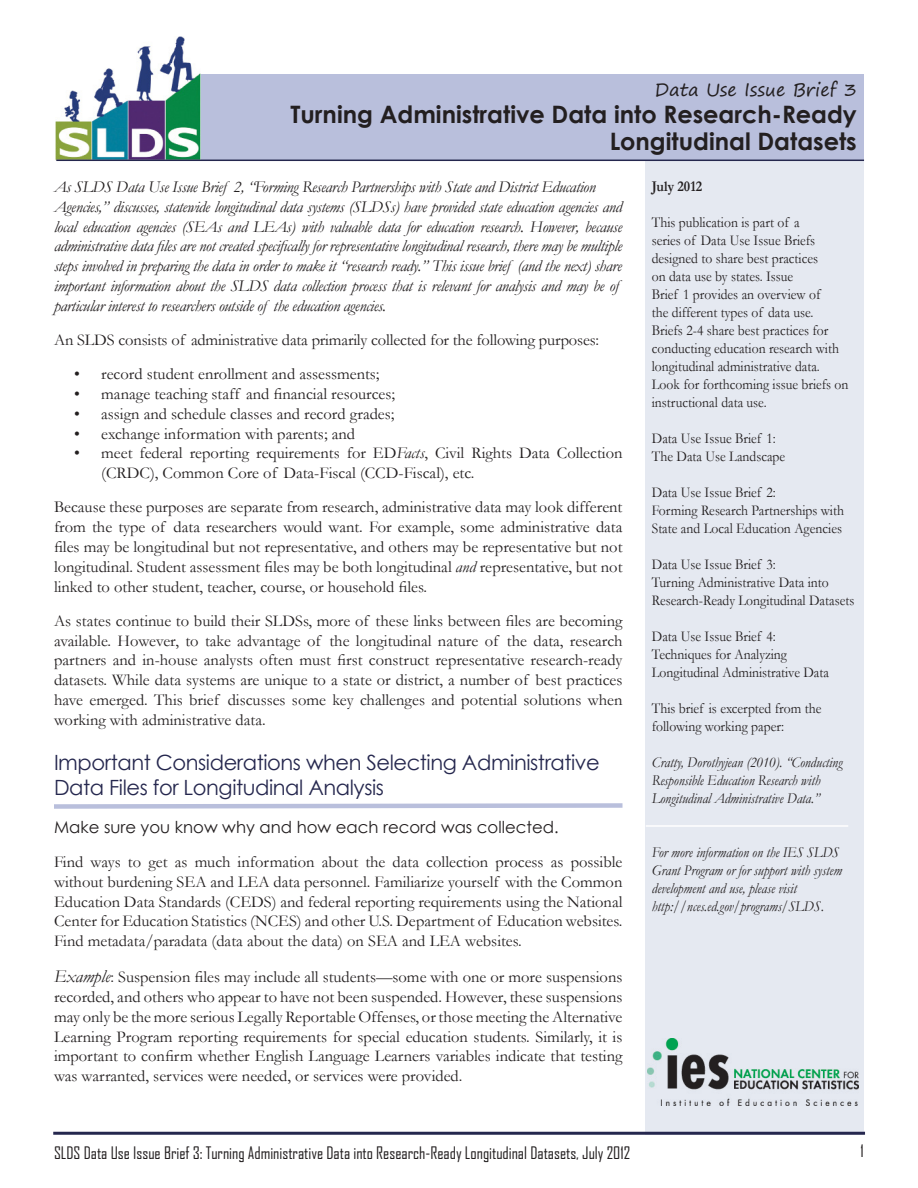
<style>
.page{position:relative;width:918px;height:1188px;background:#fff}
.page>*{position:absolute;margin:0;border:0;box-sizing:border-box;transform-origin:0 0}
.t1{font:700 24px "Century Gothic";color:#231f20}
.t2{font:21px/25.2px "Century Gothic";letter-spacing:-.02em;color:#25274e}
.t3{font:18px "Segoe Print";color:#231f20}
.t4{font:16.5px/19.8px "Garamond";color:#231f20;text-align:justify}
.t5{font:italic 16.5px/19.8px "Garamond";letter-spacing:-.02em;color:#231f20}
.t6{font:16.5px "Agency FB";color:#231f20}
.t7{font:16.5px "Century Gothic";color:#231f20}
.t8{font:15px/18px "Garamond";color:#231f20;scale:.91 1}
.t9{font:italic 15px/18px "Garamond";color:#231f20;scale:.91 1}
.t10{font:700 15px "Garamond";color:#231f20;scale:.91 1}
.s1{font-style:italic}
.s2{font-style:italic;font-size:18px}
</style>
<div class="page">
<div style="left:646px;top:152px;width:218px;height:983px;background:#e5e9f1"></div>
<div style="left:90px;top:74px;width:774px;height:86px;background:#b9bfdc"></div>
<img style="left:56px;top:37px;width:145px;height:123px">
<hr style="left:646px;top:825px;width:202px;height:2px;background:#fff">
<hr style="left:56px;top:160px;width:808px;height:1px;background:#25274e">
<hr style="left:53px;top:1132px;width:812px;height:3px;background:#25274e">
<img style="left:647px;top:1039px;width:212px;height:66px">
<svg style="left:54px;top:803px;width:569px;height:6px"></svg>
<p class="t3" style="left:655px;top:74px;width:203px">Data Use Issue Brief 3</p>
<p class="t1" style="left:290px;top:100px;width:568px">Turning Administrative Data into Research-Ready</p>
<p class="t1" style="left:610px;top:127px;width:249px">Longitudinal Datasets</p>
<p class="t10" style="left:652px;top:178px;width:57px">July 2012</p>
<p class="t8" style="left:652px;top:213px;width:218px">This publication is part of a<br>series of Data Use Issue Briefs designed to share best practices<br>on data use by states. Issue<br>Brief 1 provides an overview of<br>the different types of data use.<br>Briefs 2-4 share best practices for conducting education research with longitudinal administrative data.<br>Look for forthcoming issue briefs on instructional data use.</p>
<p class="t8" style="left:652px;top:429px;width:138px">Data Use Issue Brief 1:</p>
<p class="t8" style="left:652px;top:447px;width:148px">The Data Use Landscape</p>
<p class="t8" style="left:652px;top:483px;width:138px">Data Use Issue Brief 2:</p>
<p class="t8" style="left:652px;top:501px;width:213px">Forming Research Partnerships with<br>State and Local Education Agencies</p>
<p class="t8" style="left:652px;top:555px;width:138px">Data Use Issue Brief 3:</p>
<p class="t8" style="left:652px;top:573px;width:224px">Turning Administrative Data into<br>Research-Ready Longitudinal Datasets</p>
<p class="t8" style="left:652px;top:627px;width:138px">Data Use Issue Brief 4:</p>
<p class="t8" style="left:652px;top:645px;width:196px">Techniques for Analyzing<br>Longitudinal Administrative Data</p>
<p class="t8" style="left:652px;top:699px;width:188px">This brief is excerpted from the following working paper:</p>
<p class="t9" style="left:652px;top:753px;width:211px">Cratty, Dorothyjean (2010). “Conducting<br>Responsible Education Research with<br>Longitudinal Administrative Data.”</p>
<p class="t5" style="left:54px;top:177px;width:543px">As SLDS Data Use Issue Brief 2, “Forming Research Partnerships with State and District Education</p>
<p class="t5" style="left:54px;top:197px;width:570px">Agencies,” discusses, statewide longitudinal data systems (SLDSs) have provided state education agencies and local education agencies (SEAs and LEAs) with valuable data for education research. However, because administrative data files are not created specifically for representative longitudinal research, there may be multiple steps involved in preparing the data in order to make it “research ready.” This issue brief (and the next) share important information about the SLDS data collection process that is relevant for analysis and may be of particular interest to researchers outside of the education agencies.</p>
<p class="t4" style="left:54px;top:330px;width:547px">An SLDS consists of administrative data primarily collected for the following purposes:</p>
<p class="t4" style="left:74px;top:364px;width:307px">• record student enrollment and assessments;</p>
<p class="t4" style="left:74px;top:384px;width:322px">• manage teaching staff and financial resources;</p>
<p class="t4" style="left:74px;top:404px;width:322px">• assign and schedule classes and record grades;</p>
<p class="t4" style="left:74px;top:423px;width:282px">• exchange information with parents; and</p>
<p class="t4" style="left:101px;top:443px;width:523px;text-indent:-27px">• meet federal reporting requirements for ED<span class="s1">Facts</span>, Civil Rights Data Collection (CRDC), Common Core of Data-Fiscal (CCD-Fiscal), etc.</p>
<p class="t4" style="left:54px;top:497px;width:570px">Because these purposes are separate from research, administrative data may look different from the type of data researchers would want. For example, some administrative data files may be longitudinal but not representative, and others may be representative but not longitudinal. Student assessment files may be both longitudinal <span class="s1">and</span> representative, but not linked to other student, teacher, course, or household files.</p>
<p class="t4" style="left:54px;top:611px;width:570px">As states continue to build their SLDSs, more of these links between files are becoming available. However, to take advantage of the longitudinal nature of the data, research partners and in-house analysts often must first construct representative research-ready datasets. While data systems are unique to a state or district, a number of best practices have emerged. This brief discusses some key challenges and potential solutions when working with administrative data.</p>
<p class="t2" style="left:54px;top:749px;width:547px">Important Considerations when Selecting Administrative<br>Data Files for Longitudinal Analysis</p>
<p class="t7" style="left:54px;top:817px;width:506px">Make sure you know why and how each record was collected.</p>
<p class="t4" style="left:54px;top:852px;width:570px">Find ways to get as much information about the data collection process as possible without burdening SEA and LEA data personnel. Familiarize yourself with the Common Education Data Standards (CEDS) and federal reporting requirements using the National Center for Education Statistics (NCES) and other U.S. Department of Education websites.<br>Find metadata/paradata (data about the data) on SEA and LEA websites.</p>
<p class="t4" style="left:54px;top:967px;width:570px"><span class="s2">Example</span>: Suspension files may include all students—some with one or more suspensions recorded, and others who appear to have not been suspended. However, these suspensions may only be the more serious Legally Reportable Offenses, or those meeting the Alternative Learning Program reporting requirements for special education students. Similarly, it is important to confirm whether English Language Learners variables indicate that testing was warranted, services were needed, or services were provided.</p>
<p class="t9" style="left:652px;top:843px;width:211px">For more information on the IES SLDS<br>Grant Program or for support with system</p>
<p class="t9" style="left:652px;top:879px;width:161px">development and use, please visit</p>
<p class="t9" style="left:652px;top:897px;width:191px">http://nces.ed.gov/programs/SLDS.</p>
<p class="t6" style="left:54px;top:1142px;width:578px">SLDS Data Use Issue Brief 3: Turning Administrative Data into Research-Ready Longitudinal Datasets, July 2012</p>
<p class="t6" style="left:861px;top:1141px;width:5px">1</p>
</div>
